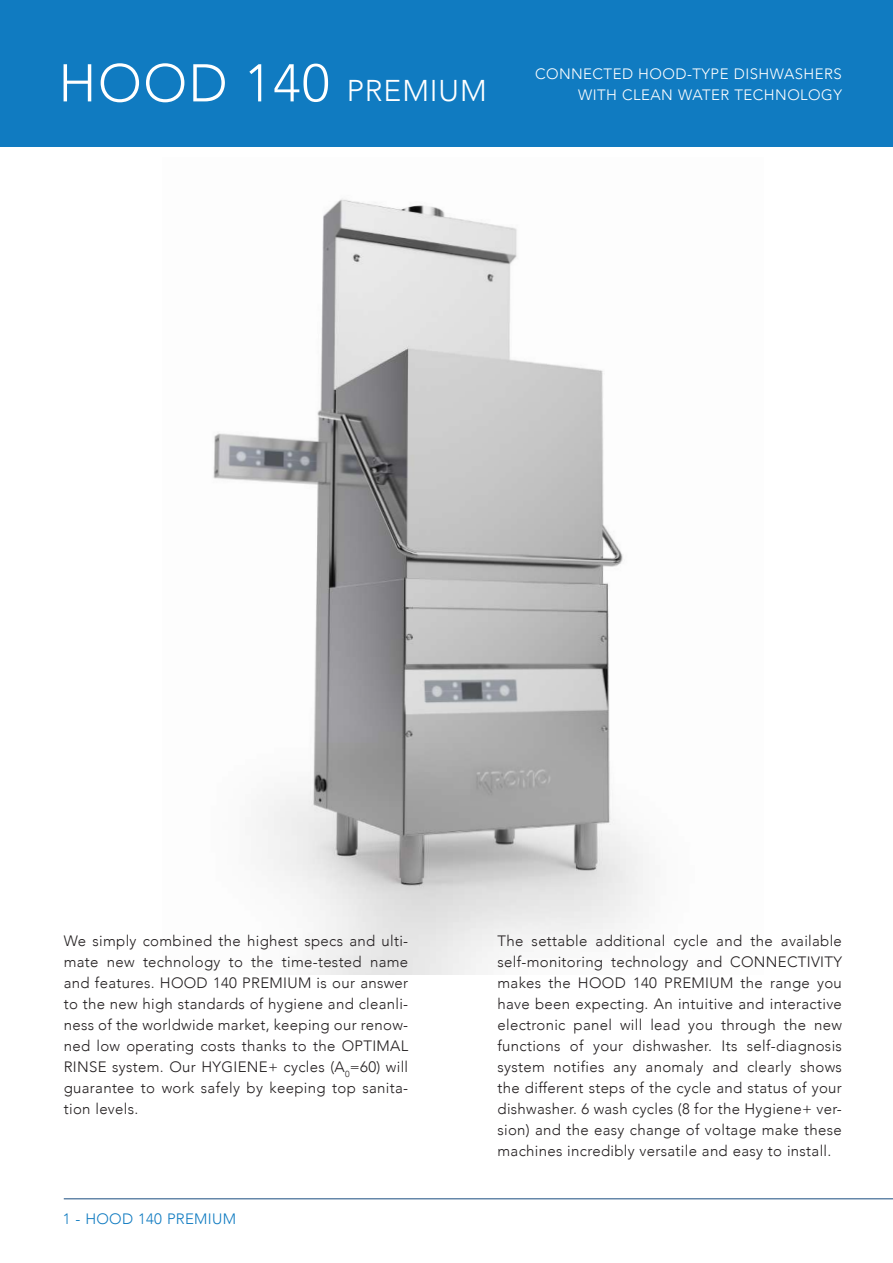
<style>
.page{position:relative;width:893px;height:1263px;background:#fff}
.page>*{position:absolute;margin:0;border:0;box-sizing:border-box;transform-origin:0 0}
.t1{font:300 52.5px "Avenir";letter-spacing:.03em;color:#fff}
.t2{font:300 15px/21px "Avenir";letter-spacing:.02em;color:#231f20;text-align:justify}
.t3{font:300 15px/21px "Avenir";letter-spacing:.03em;color:#fff;text-align:right}
.t4{font:300 15px "Avenir";letter-spacing:.02em;color:#107bc1}
.s1{font-size:30px}
</style>
<div class="page">
<div style="left:0;top:0;width:893px;height:147px;background:#107bc1"></div>
<hr style="left:64px;top:1198px;width:829px;height:1px;background:#184c7e">
<img style="left:213px;top:198px;width:430px;height:777px">
<h1 class="t1" style="left:58px;top:52px;width:430px">HOOD 140 <span class="s1">PREMIUM</span></h1>
<p class="t3" style="left:535px;top:63px;width:308px">CONNECTED HOOD-TYPE DISHWASHERS<br>WITH CLEAN WATER TECHNOLOGY</p>
<p class="t2" style="left:64px;top:930px;width:346px">We simply combined the highest specs and ulti&shy;mate new technology to the time-tested name and features. HOOD 140 PREMIUM is our answer to the new high standards of hygiene and cleanli&shy;ness of the worldwide market, keeping our renow&shy;ned low operating costs thanks to the OPTIMAL RINSE system. Our HYGIENE+ cycles (A<sub>0</sub>=60) will guarantee to work safely by keeping top sanita&shy;tion levels.</p>
<p class="t2" style="left:497px;top:930px;width:346px">The settable additional cycle and the available self-monitoring technology and CONNECTIVITY makes the HOOD 140 PREMIUM the range you have been expecting. An intuitive and interactive electronic panel will lead you through the new functions of your dishwasher. Its self-diagnosis system notifies any anomaly and clearly shows the different steps of the cycle and status of your dishwasher. 6 wash cycles (8 for the Hygiene+ ver&shy;sion) and the easy change of voltage make these machines incredibly versatile and easy to install.</p>
<p class="t4" style="left:63px;top:1210px;width:175px">1 - HOOD 140 PREMIUM</p>
</div>
